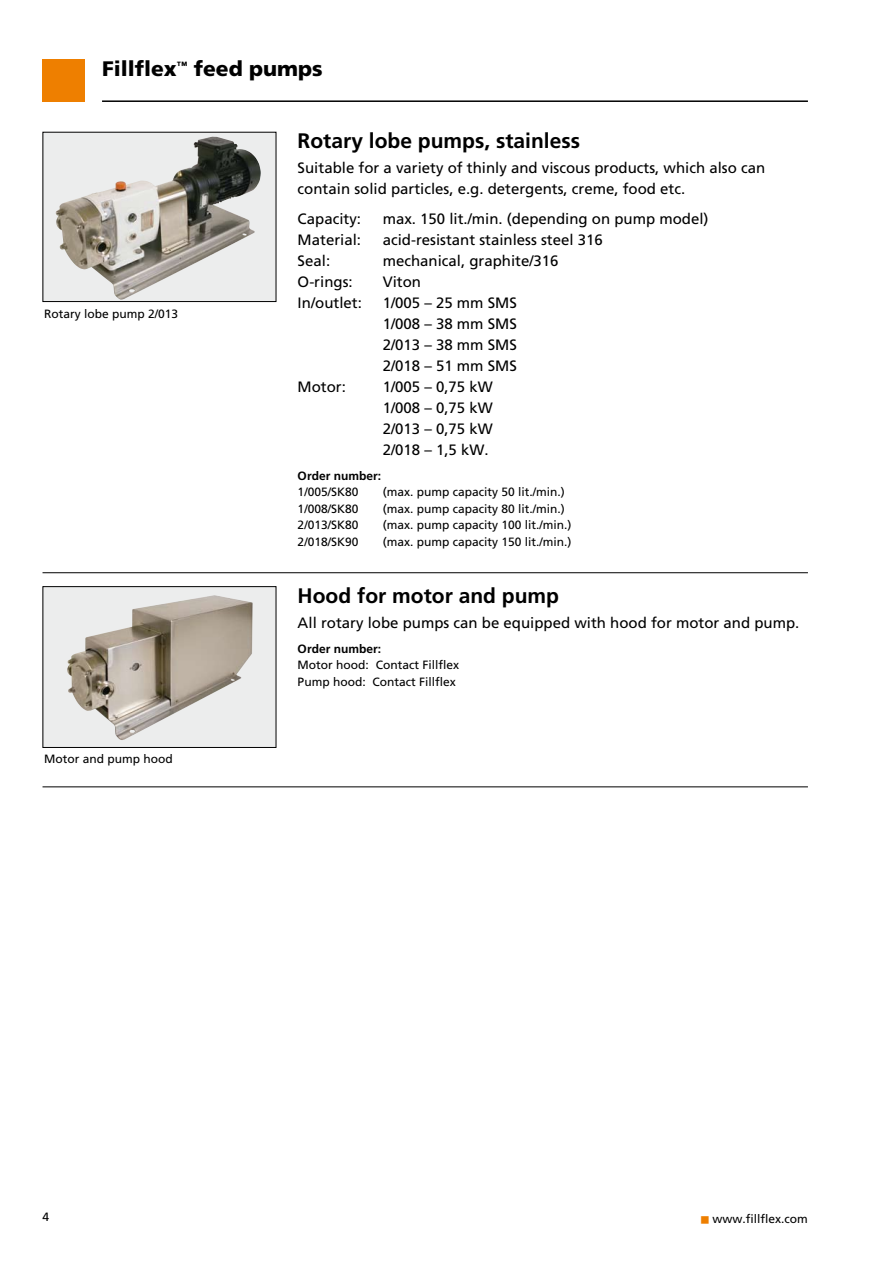
<style>
.page{position:relative;width:893px;height:1263px;background:#fff}
.page>*{position:absolute;margin:0;border:0;box-sizing:border-box;transform-origin:0 0}
.t1{font:700 21px "Frutiger";color:#000}
.t2{font:900 21px "Frutiger";color:#000}
.t3{font:15px/21px "Frutiger";color:#000;text-align:justify}
.t4{font:12px/16.5px "Frutiger";color:#000}
.t5{font:700 12px "Frutiger";color:#000}
.s1{font-family:"Universal Newswith Comm Pi";font-size:15px;color:#ee7f00}
</style>
<div class="page">
<div style="left:43px;top:60px;width:42px;height:42px;background:#ee7f00"></div>
<hr style="left:102px;top:100px;width:706px;height:2px;background:#000">
<svg style="left:45px;top:134px;width:229px;height:166px;background:#c2c1be"></svg>
<img style="left:56px;top:137px;width:156px;height:113px">
<hr style="left:43px;top:572px;width:765px;height:1px;background:#000">
<hr style="left:43px;top:786px;width:765px;height:1px;background:#000">
<div style="left:43px;top:587px;width:233px;height:160px;background:#eceded"></div>
<img style="left:67px;top:595px;width:186px;height:145px">
<div style="left:43px;top:586px;width:233px;height:162px;border:1px solid #000"></div>
<h1 class="t2" style="left:102px;top:56px;width:222px">Fillflex<sup>™</sup> feed pumps</h1>
<p class="t4" style="left:44px;top:305px;width:136px">Rotary lobe pump 2/013</p>
<p class="t4" style="left:44px;top:750px;width:130px">Motor and pump hood</p>
<h1 class="t1" style="left:298px;top:129px;width:284px">Rotary lobe pumps, stainless</h1>
<p class="t3" style="left:298px;top:158px;width:469px">Suitable for a variety of thinly and viscous products, which also can contain solid particles, e.g. detergents, creme, food etc.</p>
<p class="t3" style="left:298px;top:208px;width:65px">Capacity:</p>
<p class="t3" style="left:383px;top:208px;width:327px">max. 150 lit./min. (depending on pump model)</p>
<p class="t3" style="left:298px;top:229px;width:65px">Material:</p>
<p class="t3" style="left:383px;top:229px;width:222px">acid-resistant stainless steel 316</p>
<p class="t3" style="left:298px;top:250px;width:34px">Seal:</p>
<p class="t3" style="left:383px;top:250px;width:177px">mechanical, graphite/316</p>
<p class="t3" style="left:298px;top:271px;width:57px">O-rings:</p>
<p class="t3" style="left:383px;top:271px;width:40px">Viton</p>
<p class="t3" style="left:298px;top:292px;width:66px">In/outlet:</p>
<p class="t3" style="left:383px;top:292px;width:136px">1/005 – 25 mm SMS 1/008 – 38 mm SMS 2/013 – 38 mm SMS 2/018 – 51 mm SMS</p>
<p class="t3" style="left:298px;top:376px;width:50px">Motor:</p>
<p class="t3" style="left:383px;top:376px;width:112px">1/005 – 0,75 kW 1/008 – 0,75 kW 2/013 – 0,75 kW 2/018 – 1,5 kW.</p>
<p class="t5" style="left:298px;top:469px;width:85px">Order number:</p>
<p class="t4" style="left:298px;top:484px;width:62px">1/005/SK80</p>
<p class="t4" style="left:383px;top:484px;width:184px">(max. pump capacity 50 lit./min.)</p>
<p class="t4" style="left:298px;top:500px;width:62px">1/008/SK80</p>
<p class="t4" style="left:383px;top:500px;width:184px">(max. pump capacity 80 lit./min.)</p>
<p class="t4" style="left:298px;top:517px;width:62px">2/013/SK80</p>
<p class="t4" style="left:383px;top:517px;width:190px">(max. pump capacity 100 lit./min.)</p>
<p class="t4" style="left:298px;top:533px;width:62px">2/018/SK90</p>
<p class="t4" style="left:383px;top:533px;width:190px">(max. pump capacity 150 lit./min.)</p>
<h1 class="t1" style="left:298px;top:583px;width:263px">Hood for motor and pump</h1>
<p class="t3" style="left:298px;top:612px;width:503px">All rotary lobe pumps can be equipped with hood for motor and pump.</p>
<p class="t5" style="left:298px;top:642px;width:85px">Order number:</p>
<p class="t4" style="left:298px;top:657px;width:163px">Motor hood: Contact Fillflex<br>Pump hood: Contact Fillflex</p>
<p class="t4" style="left:43px;top:1209px;width:8px">4</p>
<p class="t4" style="left:701px;top:1211px;width:109px"><span class="s1">n</span> www.fillflex.com</p>
</div>
